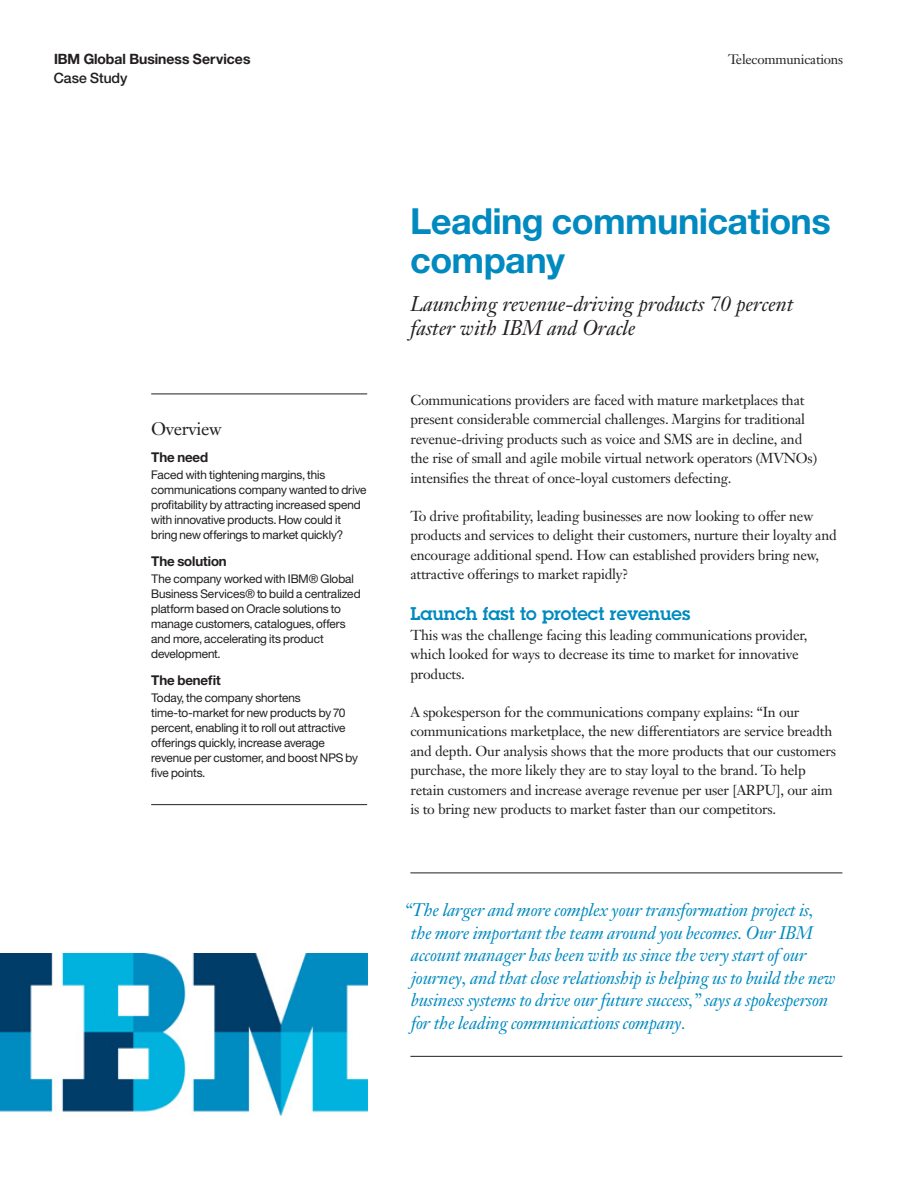
<style>
.page{position:relative;width:918px;height:1188px;background:#fff}
.page>*{position:absolute;margin:0;border:0;box-sizing:border-box;transform-origin:0 0}
._1A_title__color{font:36px/39px "Helv Neue Boldfor IBM";color:#008ac0}
._1B_subtitle{font:italic 21px/24px "Janson Text LT Pro";letter-spacing:-.005em;color:#231f20}
._3E_highlight_Client{font:italic 18px/22.5px "Janson Text LT Pro";letter-spacing:-.01em;color:#008ac0}
._2A_head__color{font:600 18px "Lubalin Graph Std";color:#008ac0}
._3A_highlight_head{font:18px "Janson Text LT Pro";letter-spacing:-.02em;color:#231f20}
._2C_body{font:14.25px/19.5px "Janson Text LT Pro";letter-spacing:-.015em;color:#231f20}
.t1{font:14.25px "Helv Neue Boldfor IBM";color:#231f20}
.t2{font:14.25px "Helv Neue Mediumfor IBM";color:#231f20}
._3B_highlight_subhea{font:13.5px "Helv Neue Boldfor IBM";letter-spacing:-.005em;color:#231f20}
.t3{font:13.5px "Janson Text LT Pro";letter-spacing:-.015em;color:#231f20}
._3C_highlight_body{font:12px/15px "Helv Neue Romanfor IBM";letter-spacing:-.005em;color:#231f20}
</style>
<div class="page">
<hr style="left:151px;top:394px;width:216px;height:1px;background:#231f20">
<hr style="left:151px;top:804px;width:216px;height:1px;background:#231f20">
<img style="left:0;top:954px;width:367px;height:162px">
<hr style="left:410px;top:873px;width:432px;height:1px;background:#231f20">
<hr style="left:410px;top:1056px;width:432px;height:1px;background:#231f20">
<p class="t1" style="left:54px;top:50px;width:198px">IBM Global Business Services</p>
<p class="t3" style="left:728px;top:51px;width:117px">Telecommunications</p>
<p class="t2" style="left:54px;top:70px;width:75px">Case Study</p>
<p class="_3A_highlight_head" style="left:151px;top:417px;width:72px">Overview</p>
<p class="_3B_highlight_subhea" style="left:151px;top:448px;width:59px">The need</p>
<p class="_3C_highlight_body" style="left:151px;top:467px;width:217px">Faced with tightening margins, this communications company wanted to drive profitability by attracting increased spend with innovative products. How could it bring new offerings to market quickly?</p>
<p class="_3B_highlight_subhea" style="left:151px;top:553px;width:77px">The solution</p>
<p class="_3C_highlight_body" style="left:151px;top:571px;width:211px">The company worked with IBM® Global Business Services® to build a centralized platform based on Oracle solutions to manage customers, catalogues, offers and more, accelerating its product development.</p>
<p class="_3B_highlight_subhea" style="left:151px;top:672px;width:71px">The benefit</p>
<p class="_3C_highlight_body" style="left:151px;top:690px;width:208px">Today, the company shortens time-to-market for new products by 70 percent, enabling it to roll out attractive offerings quickly, increase average revenue per customer, and boost NPS by five points.</p>
<p class="_1A_title__color" style="left:410px;top:201px;width:422px">Leading communications company</p>
<p class="_1B_subtitle" style="left:410px;top:292px;width:384px">Launching revenue-driving products 70 percent faster with IBM and Oracle</p>
<p class="_2C_body" style="left:410px;top:390px;width:408px">Communications providers are faced with mature marketplaces that present considerable commercial challenges. Margins for traditional revenue-driving products such as voice and SMS are in decline, and the rise of small and agile mobile virtual network operators (MVNOs) intensifies the threat of once-loyal customers defecting.</p>
<p class="_2C_body" style="left:410px;top:506px;width:428px">To drive profitability, leading businesses are now looking to offer new products and services to delight their customers, nurture their loyalty and encourage additional spend. How can established providers bring new, attractive offerings to market rapidly?</p>
<p class="_2A_head__color" style="left:410px;top:602px;width:281px">Launch fast to protect revenues</p>
<p class="_2C_body" style="left:410px;top:625px;width:399px">This was the challenge facing this leading communications provider, which looked for ways to decrease its time to market for innovative products.</p>
<p class="_2C_body" style="left:410px;top:702px;width:427px">A spokesperson for the communications company explains: “In our communications marketplace, the new differentiators are service breadth and depth. Our analysis shows that the more products that our customers purchase, the more likely they are to stay loyal to the brand. To help retain customers and increase average revenue per user [ARPU], our aim is to bring new products to market faster than our competitors.</p>
<p class="_3E_highlight_Client" style="left:411px;top:899px;width:426px;text-indent:-7px">“The larger and more complex your transformation project is, the more important the team around you becomes. Our IBM account manager has been with us since the very start of our journey, and that close relationship is helping us to build the new business systems to drive our future success,” says a spokesperson for the leading communications company.</p>
</div>
